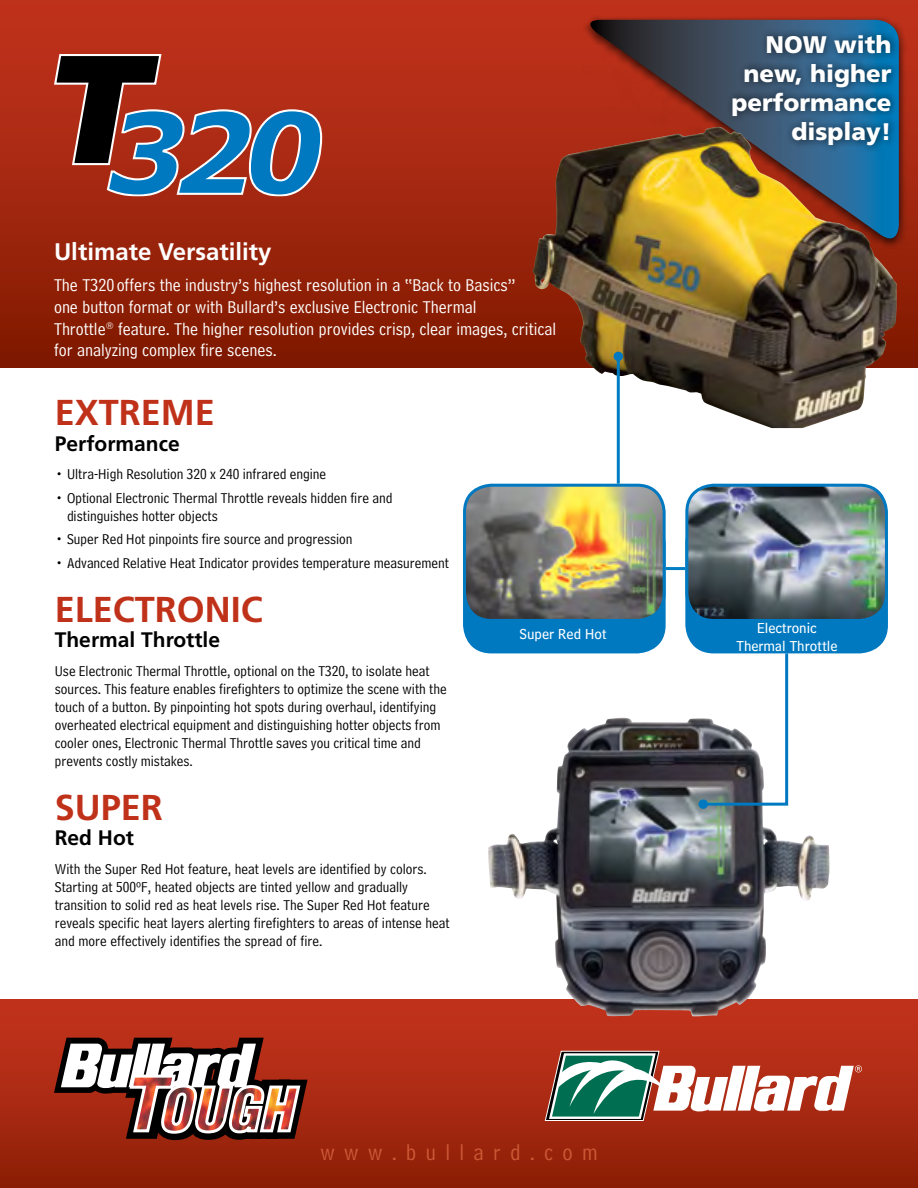
<style>
.page{position:relative;width:918px;height:1188px;background:#fff}
.page>*{position:absolute;margin:0;border:0;box-sizing:border-box;transform-origin:0 0}
.t1{font:700 36px "Frutiger";color:#c0311a}
.t2{font:900 24px/28.8px "Frutiger";color:#fff;text-align:right}
.t3{font:700 24px "Frutiger";color:#fff}
.t4{font:23.25px "Bell Centennial Address";letter-spacing:.4em;color:#cb5936}
.t5{font:700 21px "Frutiger";color:#000}
.t6{font:18px/21.6px "Bell Centennial Address";color:#fff}
.t7{font:15px/18px "Bell Centennial Address";color:#000}
.t8{font:15px/18px "Bell Centennial Sub Caption";color:#fff;text-align:center}
</style>
<div class="page">
<div style="left:0;top:0;width:918px;height:368px;background:linear-gradient(to bottom,#c5341e,#811a01)"></div>
<div style="left:0;top:999px;width:918px;height:189px;background:linear-gradient(to bottom,#c6341e,#8e1f07)"></div>
<svg style="left:545px;top:1051px;width:317px;height:70px"></svg>
<svg style="left:54px;top:54px;width:290px;height:143px;background:#7b4648"></svg>
<div style="left:582px;top:15px;width:326px;height:234px;background:#000;opacity:.75"></div>
<svg style="left:579px;top:20px;width:320px;height:228px;background:#6c3735"></svg>
<div style="left:727px;top:29px;width:174px;height:124px;background:#000;opacity:.6"></div>
<img style="left:532px;top:128px;width:365px;height:300px">
<div style="left:687px;top:517px;width:199px;height:135px;background:#0079c1;border-radius:27px"></div>
<div style="left:685px;top:515px;width:203px;height:138px;border:3px solid #0079c1;border-radius:27px"></div>
<img style="left:687px;top:485px;width:199px;height:135px">
<div style="left:685px;top:484px;width:203px;height:138px;border:3px solid #0079c1;border-radius:27px"></div>
<div style="left:465px;top:517px;width:199px;height:135px;background:#0079c1;border-radius:27px"></div>
<div style="left:463px;top:515px;width:203px;height:138px;border:3px solid #0079c1;border-radius:27px"></div>
<img style="left:465px;top:485px;width:199px;height:135px">
<div style="left:463px;top:484px;width:203px;height:138px;border:3px solid #0079c1;border-radius:27px"></div>
<img style="left:488px;top:718px;width:342px;height:299px">
<hr style="left:617px;top:356px;width:3px;height:128px;background:#007dc3">
<div style="left:614px;top:352px;width:9px;height:9px;background:#0079c1;border-radius:50%"></div>
<hr style="left:666px;top:567px;width:19px;height:3px;background:#007dc3">
<svg style="left:700px;top:650px;width:90px;height:157px"></svg>
<div style="left:699px;top:799px;width:9px;height:10px;background:#0079c1;border-radius:50%"></div>
<svg style="left:54px;top:1038px;width:265px;height:113px"></svg>
<h2 class="t3" style="left:54px;top:238px;width:219px">Ultimate Versatility</h2>
<p class="t6" style="left:54px;top:275px;width:504px">The T320 offers the industry’s highest resolution in a “Back to Basics”<br>one button format or with Bullard’s exclusive Electronic Thermal<br>Throttle<sup>®</sup> feature. The higher resolution provides crisp, clear images, critical for analyzing complex fire scenes.</p>
<h1 class="t1" style="left:55px;top:392px;width:162px">EXTREME</h1>
<h3 class="t5" style="left:55px;top:431px;width:126px">Performance</h3>
<p class="t7" style="left:55px;top:465px;width:273px">• Ultra-High Resolution 320 x 240 infrared engine</p>
<p class="t7" style="left:67px;top:489px;width:327px;text-indent:-12px">• Optional Electronic Thermal Throttle reveals hidden fire and distinguishes hotter objects</p>
<p class="t7" style="left:55px;top:530px;width:299px">• Super Red Hot pinpoints fire source and progression</p>
<p class="t7" style="left:55px;top:554px;width:396px">• Advanced Relative Heat Indicator provides temperature measurement</p>
<h1 class="t1" style="left:55px;top:588px;width:210px">ELECTRONIC</h1>
<h3 class="t5" style="left:55px;top:627px;width:167px">Thermal Throttle</h3>
<p class="t7" style="left:55px;top:662px;width:393px">Use Electronic Thermal Throttle, optional on the T320, to isolate heat sources. This feature enables firefighters to optimize the scene with the touch of a button. By pinpointing hot spots during overhaul, identifying overheated electrical equipment and distinguishing hotter objects from cooler ones, Electronic Thermal Throttle saves you critical time and prevents costly mistakes.</p>
<h1 class="t1" style="left:55px;top:786px;width:110px">SUPER</h1>
<h3 class="t5" style="left:55px;top:825px;width:81px">Red Hot</h3>
<p class="t7" style="left:55px;top:860px;width:396px">With the Super Red Hot feature, heat levels are identified by colors.<br>Starting at 500ºF, heated objects are tinted yellow and gradually transition to solid red as heat levels rise. The Super Red Hot feature reveals specific heat layers alerting firefighters to areas of intense heat and more effectively identifies the spread of fire.</p>
<p class="t8" style="left:519px;top:625px;width:89px">Super Red Hot</p>
<h3 class="t4" style="left:321px;top:1139px;width:278px">www.bullard.com</h3>
<h2 class="t2" style="left:731px;top:30px;width:162px">NOW with new, higher performance display!</h2>
<p class="t8" style="left:737px;top:619px;width:102px">Electronic<br>Thermal Throttle</p>
</div>
